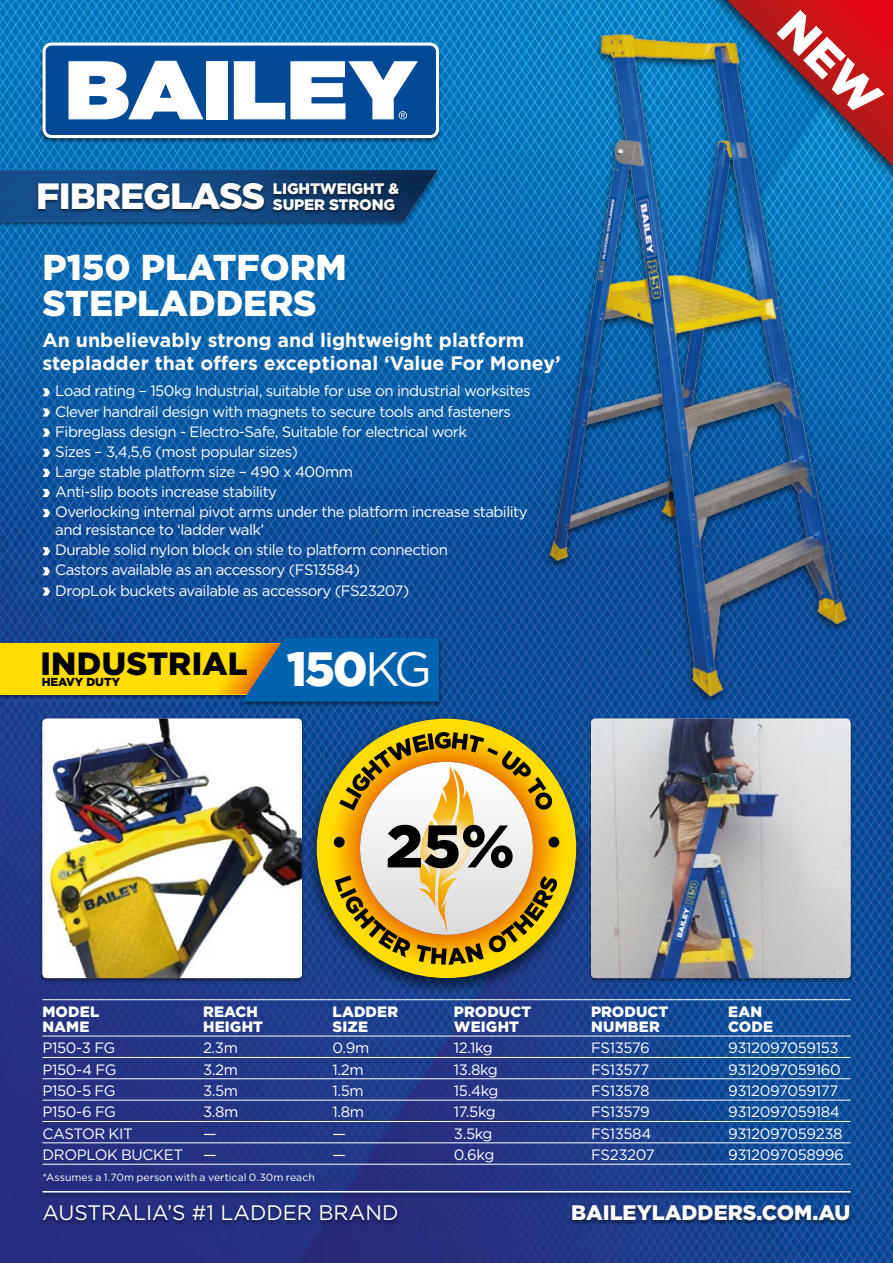
<style>
.page{position:relative;width:893px;height:1263px;background:#fff}
.page>*{position:absolute;margin:0;border:0;box-sizing:border-box;transform-origin:0 0}
.t1{font:900 48.15px "Gotham";color:#fff}
.t2{font:900 36.6px "Gotham";letter-spacing:-.03em;color:#fff}
.t3{font:900 36px/36px "Gotham";color:#fff}
.t4{font:900 32.1px "Gotham";letter-spacing:.005em;color:#000}
.t5{font:21px "Gotham";color:#fff}
.t6{font:900 21px "Gotham";color:#fff}
.t7{font:700 19.5px/22.5px "Gotham";color:#fff}
.t8{font:900 15.3px/15.3px "Gotham";letter-spacing:-.01em;color:#fff}
.t9{font:15px/20.1px "Gotham";letter-spacing:-.035em;color:#fff}
.t10{font:900 15px/15px "Gotham";letter-spacing:.005em;color:#fff}
.t11{font:900 11.55px "Gotham";color:#000}
.t12{font:10.5px "Gotham";color:#fff}
.s1{font-weight:400}
</style>
<div class="page">
<img style="left:0;top:0;width:893px;height:1263px">
<div style="left:39px;top:41px;width:404px;height:102px;background:#000;opacity:.5"></div>
<svg style="left:43px;top:43px;width:396px;height:95px"></svg>
<div style="left:40px;top:1204px;width:813px;height:22px;background:#000;opacity:.5"></div>
<div style="left:39px;top:1190px;width:815px;height:8px;background:#000;opacity:.5"></div>
<hr style="left:43px;top:1191px;width:807px;height:1px;background:#fff">
<img style="left:524px;top:27px;width:327px;height:678px">
<div style="left:588px;top:717px;width:266px;height:267px;background:#000;opacity:.5"></div>
<img style="left:591px;top:719px;width:259px;height:259px">
<div style="left:0;top:169px;width:441px;height:58px;background:#000;opacity:.5"></div>
<svg style="left:0;top:170px;width:437px;height:52px;background:#11477d"></svg>
<img style="left:32px;top:175px;width:237px;height:47px">
<img style="left:269px;top:179px;width:134px;height:41px">
<div style="left:0;top:637px;width:442px;height:70px;background:#000;opacity:.5"></div>
<svg style="left:1px;top:638px;width:438px;height:64px;background:#7e9755"></svg>
<hr style="left:43px;top:999px;width:160px;height:1px;background:#fff">
<hr style="left:203px;top:999px;width:130px;height:1px;background:#fff">
<hr style="left:333px;top:999px;width:121px;height:1px;background:#fff">
<hr style="left:454px;top:999px;width:137px;height:1px;background:#fff">
<hr style="left:591px;top:999px;width:137px;height:1px;background:#fff">
<hr style="left:728px;top:999px;width:122px;height:1px;background:#fff">
<hr style="left:43px;top:1036px;width:160px;height:1px;background:#fff">
<hr style="left:203px;top:1036px;width:130px;height:1px;background:#fff">
<hr style="left:333px;top:1036px;width:121px;height:1px;background:#fff">
<hr style="left:454px;top:1036px;width:137px;height:1px;background:#fff">
<hr style="left:591px;top:1036px;width:137px;height:1px;background:#fff">
<hr style="left:728px;top:1036px;width:122px;height:1px;background:#fff">
<hr style="left:43px;top:1057px;width:160px;height:1px;background:#fff">
<hr style="left:203px;top:1057px;width:130px;height:1px;background:#fff">
<hr style="left:333px;top:1057px;width:121px;height:1px;background:#fff">
<hr style="left:454px;top:1057px;width:137px;height:1px;background:#fff">
<hr style="left:591px;top:1057px;width:137px;height:1px;background:#fff">
<hr style="left:728px;top:1057px;width:122px;height:1px;background:#fff">
<hr style="left:43px;top:1078px;width:160px;height:1px;background:#fff">
<hr style="left:203px;top:1078px;width:130px;height:1px;background:#fff">
<hr style="left:333px;top:1078px;width:121px;height:1px;background:#fff">
<hr style="left:454px;top:1078px;width:137px;height:1px;background:#fff">
<hr style="left:591px;top:1078px;width:137px;height:1px;background:#fff">
<hr style="left:728px;top:1078px;width:122px;height:1px;background:#fff">
<hr style="left:43px;top:1100px;width:160px;height:1px;background:#fff">
<hr style="left:203px;top:1100px;width:130px;height:1px;background:#fff">
<hr style="left:333px;top:1100px;width:121px;height:1px;background:#fff">
<hr style="left:454px;top:1100px;width:137px;height:1px;background:#fff">
<hr style="left:591px;top:1100px;width:137px;height:1px;background:#fff">
<hr style="left:728px;top:1100px;width:122px;height:1px;background:#fff">
<hr style="left:43px;top:1121px;width:160px;height:1px;background:#fff">
<hr style="left:203px;top:1121px;width:130px;height:1px;background:#fff">
<hr style="left:333px;top:1121px;width:121px;height:1px;background:#fff">
<hr style="left:454px;top:1121px;width:137px;height:1px;background:#fff">
<hr style="left:591px;top:1121px;width:137px;height:1px;background:#fff">
<hr style="left:728px;top:1121px;width:122px;height:1px;background:#fff">
<hr style="left:43px;top:1142px;width:160px;height:1px;background:#fff">
<hr style="left:203px;top:1142px;width:130px;height:1px;background:#fff">
<hr style="left:333px;top:1142px;width:121px;height:1px;background:#fff">
<hr style="left:454px;top:1142px;width:137px;height:1px;background:#fff">
<hr style="left:591px;top:1142px;width:137px;height:1px;background:#fff">
<hr style="left:728px;top:1142px;width:122px;height:1px;background:#fff">
<hr style="left:43px;top:1164px;width:160px;height:1px;background:#fff">
<hr style="left:203px;top:1164px;width:130px;height:1px;background:#fff">
<hr style="left:333px;top:1164px;width:121px;height:1px;background:#fff">
<hr style="left:454px;top:1164px;width:137px;height:1px;background:#fff">
<hr style="left:591px;top:1164px;width:137px;height:1px;background:#fff">
<hr style="left:728px;top:1164px;width:122px;height:1px;background:#fff">
<svg style="left:43px;top:388px;width:7px;height:8px"></svg>
<svg style="left:43px;top:408px;width:7px;height:8px"></svg>
<svg style="left:43px;top:428px;width:7px;height:9px"></svg>
<svg style="left:43px;top:449px;width:7px;height:8px"></svg>
<svg style="left:43px;top:469px;width:7px;height:8px"></svg>
<svg style="left:43px;top:489px;width:7px;height:8px"></svg>
<svg style="left:43px;top:509px;width:7px;height:8px"></svg>
<svg style="left:43px;top:547px;width:7px;height:8px"></svg>
<svg style="left:43px;top:567px;width:7px;height:8px"></svg>
<svg style="left:43px;top:587px;width:7px;height:8px"></svg>
<div style="left:39px;top:717px;width:266px;height:267px;background:#000;opacity:.5"></div>
<img style="left:43px;top:719px;width:259px;height:259px">
<div style="left:303px;top:711px;width:287px;height:287px;background:#000;opacity:.65"></div>
<svg style="left:317px;top:719px;width:259px;height:259px;background:#65775a"></svg>
<div style="left:549px;top:837px;width:10px;height:10px;background:#000;border-radius:50%"></div>
<svg style="left:335px;top:732px;width:223px;height:233px"></svg>
<svg style="left:714px;top:0;width:179px;height:179px;background:#5e4b6f"></svg>
<h2 class="t2" style="left:36px;top:171px;width:231px">FIBREGLASS</h2>
<p class="t8" style="left:273px;top:181px;width:128px">LIGHTWEIGHT &amp;<br>SUPER STRONG</p>
<h3 class="t3" style="left:43px;top:249px;width:306px">P150 PLATFORM<br>STEPLADDERS</h3>
<h3 class="t7" style="left:43px;top:329px;width:520px">An unbelievably strong and lightweight platform stepladder that offers exceptional ‘Value For Money’</h3>
<p class="t9" style="left:55px;top:381px;width:477px">Load rating – 150kg Industrial, suitable for use on industrial worksites Clever handrail design with magnets to secure tools and fasteners Fibreglass design - Electro-Safe, Suitable for electrical work<br>Sizes – 3,4,5,6 (most popular sizes)<br>Large stable platform size – 490 x 400mm<br>Anti-slip boots increase stability<br>Overlocking internal pivot arms under the platform increase stability</p>
<p class="t9" style="left:55px;top:519px;width:394px">and resistance to ‘ladder walk’<br>Durable solid nylon block on stile to platform connection Castors available as an accessory (FS13584)<br>DropLok buckets available as accessory (FS23207)</p>
<h3 class="t4" style="left:40px;top:641px;width:209px">INDUSTRIAL</h3>
<p class="t11" style="left:42px;top:674px;width:80px">HEAVY DUTY</p>
<h1 class="t1" style="left:287px;top:636px;width:147px">150<span class="s1">KG</span></h1>
<p class="t10" style="left:43px;top:1004px;width:58px">MODEL<br>NAME</p>
<p class="t10" style="left:203px;top:1004px;width:61px">REACH<br>HEIGHT</p>
<p class="t10" style="left:332px;top:1004px;width:67px">LADDER<br>SIZE</p>
<p class="t10" style="left:454px;top:1004px;width:79px">PRODUCT<br>WEIGHT</p>
<p class="t10" style="left:591px;top:1004px;width:79px">PRODUCT<br>NUMBER</p>
<p class="t10" style="left:728px;top:1004px;width:46px">EAN<br>CODE</p>
<p class="t9" style="left:43px;top:1037px;width:74px">P150-3 FG</p>
<p class="t9" style="left:203px;top:1037px;width:36px">2.3m</p>
<p class="t9" style="left:332px;top:1037px;width:38px">0.9m</p>
<p class="t9" style="left:454px;top:1037px;width:40px">12.1kg</p>
<p class="t9" style="left:591px;top:1037px;width:60px">FS13576</p>
<p class="t9" style="left:728px;top:1037px;width:112px">9312097059153</p>
<p class="t9" style="left:43px;top:1059px;width:75px">P150-4 FG</p>
<p class="t9" style="left:203px;top:1059px;width:36px">3.2m</p>
<p class="t9" style="left:332px;top:1059px;width:33px">1.2m</p>
<p class="t9" style="left:454px;top:1059px;width:45px">13.8kg</p>
<p class="t9" style="left:591px;top:1059px;width:60px">FS13577</p>
<p class="t9" style="left:728px;top:1059px;width:114px">9312097059160</p>
<p class="t9" style="left:43px;top:1080px;width:75px">P150-5 FG</p>
<p class="t9" style="left:203px;top:1080px;width:37px">3.5m</p>
<p class="t9" style="left:332px;top:1080px;width:33px">1.5m</p>
<p class="t9" style="left:454px;top:1080px;width:46px">15.4kg</p>
<p class="t9" style="left:591px;top:1080px;width:60px">FS13578</p>
<p class="t9" style="left:728px;top:1080px;width:112px">9312097059177</p>
<p class="t9" style="left:43px;top:1101px;width:75px">P150-6 FG</p>
<p class="t9" style="left:203px;top:1101px;width:37px">3.8m</p>
<p class="t9" style="left:332px;top:1101px;width:33px">1.8m</p>
<p class="t9" style="left:454px;top:1101px;width:43px">17.5kg</p>
<p class="t9" style="left:591px;top:1101px;width:60px">FS13579</p>
<p class="t9" style="left:728px;top:1101px;width:113px">9312097059184</p>
<p class="t9" style="left:43px;top:1123px;width:92px">CASTOR KIT</p>
<p class="t9" style="left:203px;top:1123px;width:15px">—</p>
<p class="t9" style="left:332px;top:1123px;width:15px">—</p>
<p class="t9" style="left:454px;top:1123px;width:40px">3.5kg</p>
<p class="t9" style="left:591px;top:1123px;width:62px">FS13584</p>
<p class="t9" style="left:728px;top:1123px;width:116px">9312097059238</p>
<p class="t9" style="left:43px;top:1144px;width:142px">DROPLOK BUCKET</p>
<p class="t9" style="left:203px;top:1144px;width:15px">—</p>
<p class="t9" style="left:332px;top:1144px;width:15px">—</p>
<p class="t9" style="left:454px;top:1144px;width:42px">0.6kg</p>
<p class="t9" style="left:591px;top:1144px;width:65px">FS23207</p>
<p class="t9" style="left:728px;top:1144px;width:117px">9312097058996</p>
<p class="t12" style="left:43px;top:1170px;width:274px">*Assumes a 1.70m person with a vertical 0.30m reach</p>
<h3 class="t5" style="left:43px;top:1199px;width:357px">AUSTRALIA’S #1 LADDER BRAND</h3>
<h3 class="t6" style="left:571px;top:1198px;width:281px">BAILEYLADDERS.COM.AU</h3>
</div>
